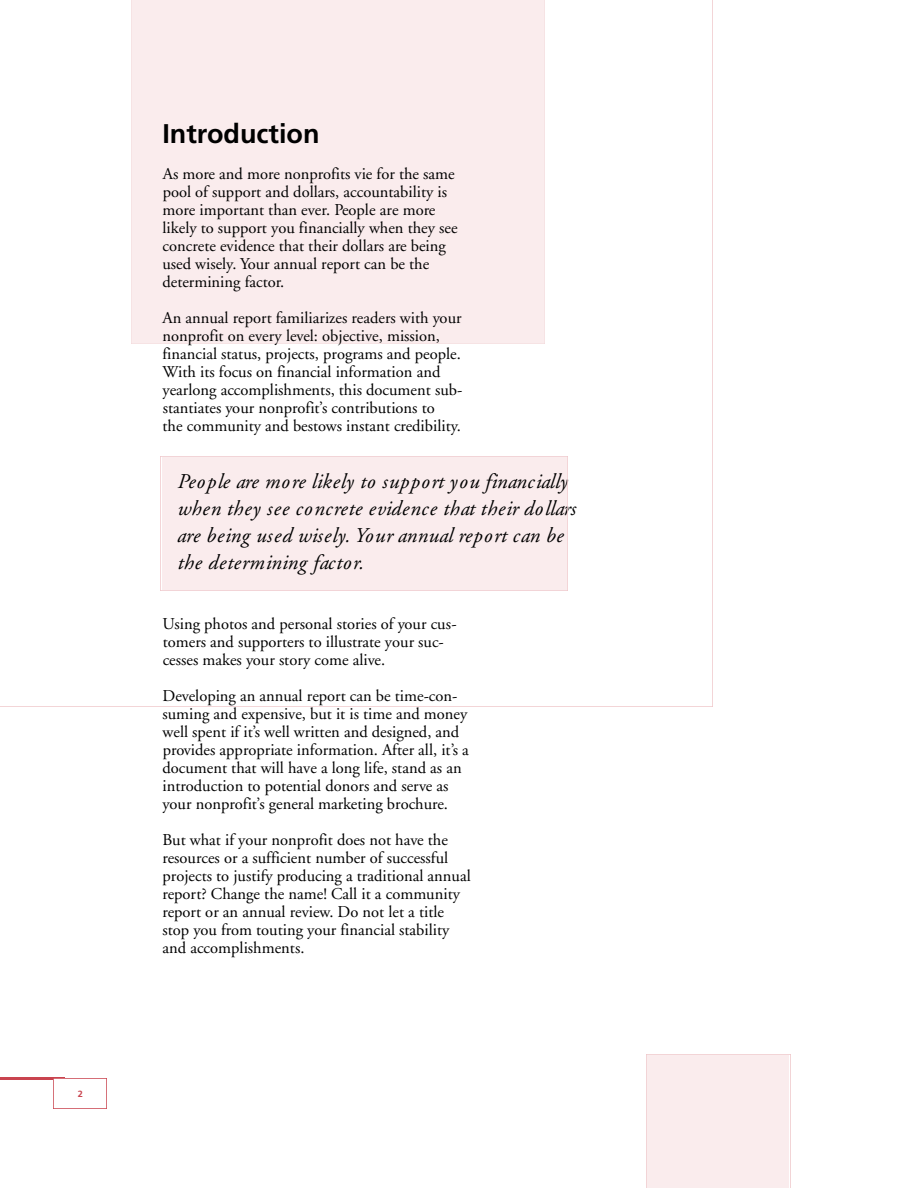
<style>
.page{position:relative;width:918px;height:1188px;background:#fff}
.page>*{position:absolute;margin:0;border:0;box-sizing:border-box;transform-origin:0 0}
.t1{font:700 27px "Frutiger";color:#000}
.t2{font:italic 21px/27px "Adobe Garamond";color:#000}
.t3{font:16.5px/18px "Adobe Garamond";color:#000}
.t4{font:700 9px "Frutiger";color:#c9444f}
</style>
<div class="page">
<hr style="left:0;top:1077px;width:65px;height:3px;background:#c9444f">
<img style="left:53px;top:1078px;width:54px;height:30px">
<p class="t4" style="left:78px;top:1090px;width:7px">2</p>
<h1 class="t1" style="left:162px;top:123px;width:159px">Introduction</h1>
<p class="t3" style="left:162px;top:166px;width:297px">As more and more nonprofits vie for the same pool of support and dollars, accountability is more important than ever. People are more likely to support you financially when they see concrete evidence that their dollars are being used wisely. Your annual report can be the determining factor.</p>
<p class="t3" style="left:162px;top:310px;width:301px">An annual report familiarizes readers with your nonprofit on every level: objective, mission, financial status, projects, programs and people.<br>With its focus on financial information and yearlong accomplishments, this document sub&shy;stantiates your nonprofit’s contributions to<br>the community and bestows instant credibility.</p>
<p class="t2" style="left:177px;top:469px;width:402px">People are more likely to support you financially when they see concrete evidence that their dollars are being used wisely. Your annual report can be the determining factor.</p>
<p class="t3" style="left:163px;top:616px;width:296px">Using photos and personal stories of your cus&shy;tomers and supporters to illustrate your suc&shy;cesses makes your story come alive.</p>
<p class="t3" style="left:162px;top:688px;width:308px">Developing an annual report can be time-con&shy;suming and expensive, but it is time and money well spent if it’s well written and designed, and provides appropriate information. After all, it’s a document that will have a long life, stand as an introduction to potential donors and serve as your nonprofit’s general marketing brochure.</p>
<p class="t3" style="left:162px;top:832px;width:310px">But what if your nonprofit does not have the resources or a sufficient number of successful projects to justify producing a traditional annual report? Change the name! Call it a community report or an annual review. Do not let a title stop you from touting your financial stability and accomplishments.</p>
</div>
